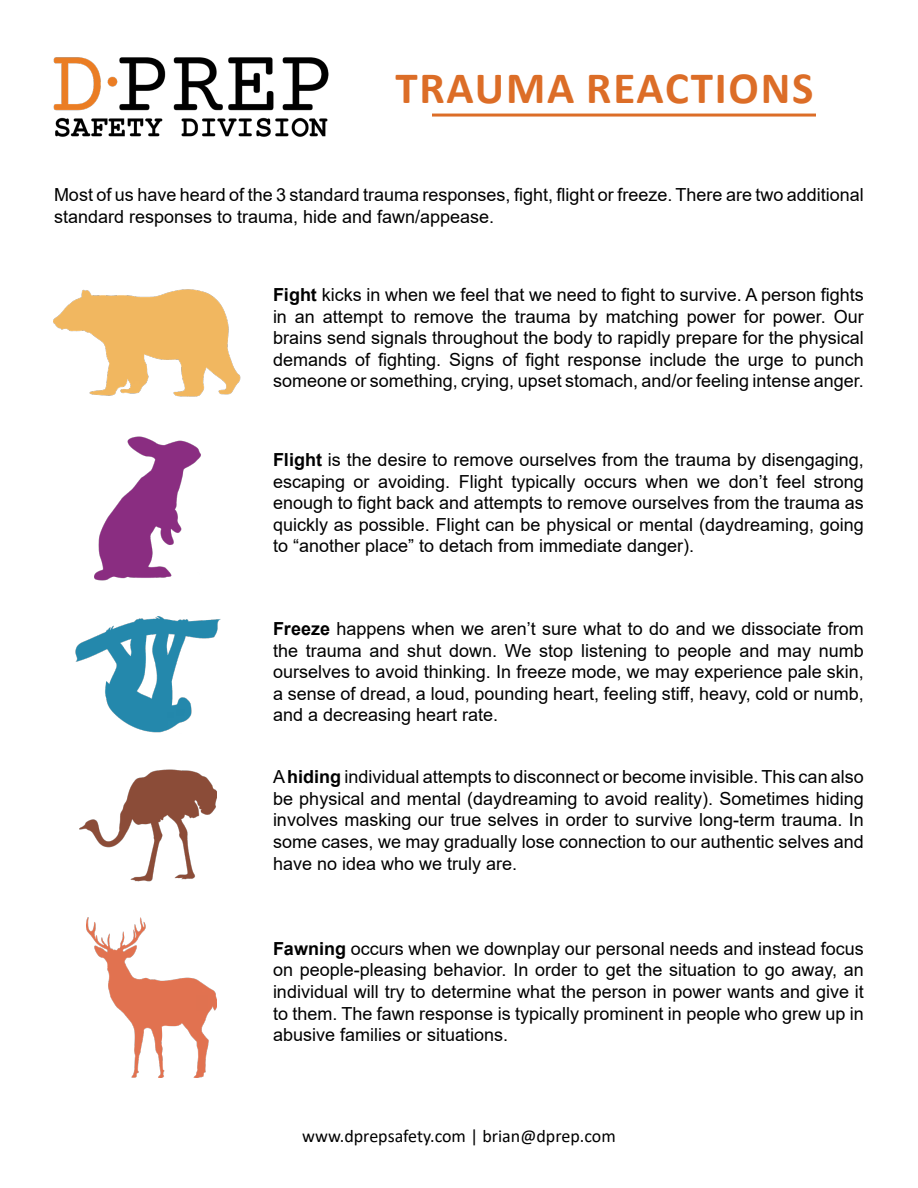
<style>
.page{position:relative;width:918px;height:1188px;background:#fff}
.page>*{position:absolute;margin:0;border:0;box-sizing:border-box;transform-origin:0 0}
.t1{font:700 45px "Calibri";letter-spacing:.04em;color:#dc6d27}
.t2{font:18px/21.6px "Arial";color:#000;text-align:justify}
.t3{font:18px "Calibri";color:#000}
.s1{font-weight:700}
</style>
<div class="page">
<img style="left:86px;top:918px;width:130px;height:159px">
<img style="left:54px;top:289px;width:187px;height:108px">
<img style="left:95px;top:437px;width:106px;height:143px">
<img style="left:75px;top:617px;width:146px;height:116px">
<img style="left:80px;top:770px;width:136px;height:111px">
<hr style="left:432px;top:114px;width:384px;height:3px;background:#dc6d27">
<img style="left:54px;top:57px;width:274px;height:80px">
<h1 class="t1" style="left:395px;top:56px;width:420px">TRAUMA REACTIONS</h1>
<p class="t2" style="left:54px;top:184px;width:811px">Most of us have heard of the 3 standard trauma responses, fight, flight or freeze. There are two additional standard responses to trauma, hide and fawn/appease.</p>
<p class="t2" style="left:273px;top:284px;width:592px"><span class="s1">Fight</span> kicks in when we feel that we need to fight to survive. A person fights in an attempt to remove the trauma by matching power for power. Our brains send signals throughout the body to rapidly prepare for the physical demands of fighting. Signs of fight response include the urge to punch someone or something, crying, upset stomach, and/or feeling intense anger.</p>
<p class="t2" style="left:273px;top:449px;width:592px"><span class="s1">Flight</span> is the desire to remove ourselves from the trauma by disengaging, escaping or avoiding. Flight typically occurs when we don’t feel strong enough to fight back and attempts to remove ourselves from the trauma as quickly as possible. Flight can be physical or mental (daydreaming, going to “another place” to detach from immediate danger).</p>
<p class="t2" style="left:273px;top:618px;width:592px"><span class="s1">Freeze</span> happens when we aren’t sure what to do and we dissociate from the trauma and shut down. We stop listening to people and may numb ourselves to avoid thinking. In freeze mode, we may experience pale skin, a sense of dread, a loud, pounding heart, feeling stiff, heavy, cold or numb, and a decreasing heart rate.</p>
<p class="t2" style="left:273px;top:766px;width:592px">A <span class="s1">hiding</span> individual attempts to disconnect or become invisible. This can also be physical and mental (daydreaming to avoid reality). Sometimes hiding involves masking our true selves in order to survive long-term trauma. In some cases, we may gradually lose connection to our authentic selves and have no idea who we truly are.</p>
<p class="t2" style="left:273px;top:938px;width:592px"><span class="s1">Fawning</span> occurs when we downplay our personal needs and instead focus on people-pleasing behavior. In order to get the situation to go away, an individual will try to determine what the person in power wants and give it to them. The fawn response is typically prominent in people who grew up in abusive families or situations.</p>
<p class="t3" style="left:302px;top:1123px;width:315px">www.dprepsafety.com | brian@dprep.com</p>
</div>
